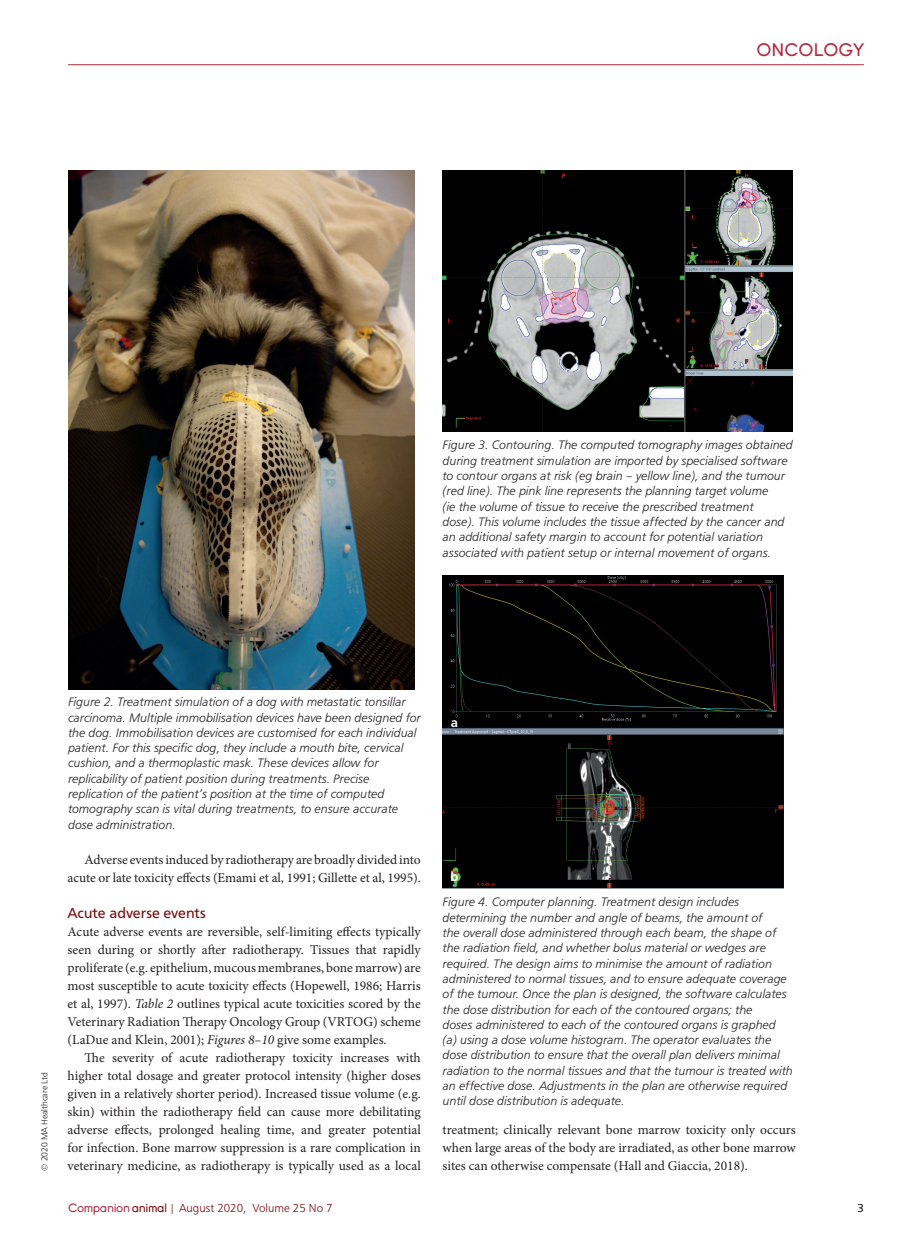
<style>
.page{position:relative;width:915px;height:1242px;background:#fff}
.page>*{position:absolute;margin:0;border:0;box-sizing:border-box;transform-origin:0 0}
.t1{font:18px "Young";color:#ae2b43}
.head_B{font:15px "Frutus T";color:#790d0f}
.body_text{font:13.5px/18px "Minion Pro";letter-spacing:-.005em;color:#231f20;text-align:justify}
.body_no_indent{font:13.5px/18px "Minion Pro";color:#231f20;text-align:justify}
.t2{font:500 13.5px "Frutus T";color:#fff}
.t3{font:italic 300 12.75px/15.3px "Frutus T";color:#231f20}
.t4{font:300 12px "Frutus T";color:#790d0f}
.t5{font:12px "Frutus T";color:#231f20}
.t6{font:300 9px "Frutus T";letter-spacing:-.01em;color:#231f20}
.s1{font-style:italic}
.s2{font-family:"Young";font-weight:400;color:#ae2b43}
.s3{font-family:"Young";font-weight:400}
.s4{font-weight:400;color:#b17463}
</style>
<div class="page">
<hr style="left:68px;top:64px;width:795px;height:1px;background:#ae2b43">
<img style="left:68px;top:170px;width:346px;height:520px">
<img style="left:442px;top:170px;width:350px;height:261px">
<img style="left:442px;top:575px;width:341px;height:313px">
<h1 class="t1" style="left:756px;top:40px;width:109px">Onco logy</h1>
<p class="t3" style="left:442px;top:437px;width:351px">Figure 3. Contouring. The computed tomography images obtained during treatment simulation are imported by specialised software to contour organs at risk (eg brain – yellow line), and the tumour (red line). The pink line represents the planning target volume<br>(ie the volume of tissue to receive the prescribed treatment<br>dose). This volume includes the tissue affected by the cancer and an additional safety margin to account for potential variation associated with patient setup or internal movement of organs.</p>
<p class="t6" style="left:39px;top:1170px;width:100px;rotate:-90deg">© 2020 MA Healthcare Ltd</p>
<p class="t3" style="left:68px;top:694px;width:354px">Figure 2. Treatment simulation of a dog with metastatic tonsillar carcinoma. Multiple immobilisation devices have been designed for the dog. Immobilisation devices are customised for each individual patient. For this specific dog, they include a mouth bite, cervical cushion, and a thermoplastic mask. These devices allow for replicability of patient position during treatments. Precise replication of the patient’s position at the time of computed tomography scan is vital during treatments, to ensure accurate dose administration.</p>
<p class="body_text" style="left:68px;top:851px;width:354px;text-align:right">Adverse events induced by radiotherapy are broadly divided into acute or late toxicity effects (Emami et al, 1991; Gillette et al, 1995).</p>
<p class="head_B" style="left:68px;top:904px;width:140px">Acute adverse events</p>
<p class="body_no_indent" style="left:68px;top:923px;width:354px">Acute adverse events are reversible, self-limiting effects typically seen during or shortly after radiotherapy. Tissues that rapidly proliferate (e.g. epithelium, mucous membranes, bone marrow) are most susceptible to acute toxicity effects (Hopewell, 1986; Harris et al, 1997). <span class="s1">Table 2</span> outlines typical acute toxicities scored by the Veterinary Radiation Therapy Oncology Group (VRTOG) scheme (LaDue and Klein, 2001); <span class="s1">Figures 8–10</span> give some examples.</p>
<p class="body_text" style="left:68px;top:1049px;width:354px;text-indent:17px">The severity of acute radiotherapy toxicity increases with higher total dosage and greater protocol intensity (higher doses given in a relatively shorter period). Increased tissue volume (e.g. skin) within the radiotherapy field can cause more debilitating adverse effects, prolonged healing time, and greater potential for infection. Bone marrow suppression is a rare complication in veterinary medicine, as radiotherapy is typically used as a local</p>
<p class="t2" style="left:451px;top:714px;width:9px">a</p>
<p class="t2" style="left:450px;top:868px;width:9px">b</p>
<p class="t3" style="left:442px;top:894px;width:351px">Figure 4. Computer planning. Treatment design includes determining the number and angle of beams, the amount of<br>the overall dose administered through each beam, the shape of the radiation field, and whether bolus material or wedges are required. The design aims to minimise the amount of radiation administered to normal tissues, and to ensure adequate coverage of the tumour. Once the plan is designed, the software calculates the dose distribution for each of the contoured organs; the<br>doses administered to each of the contoured organs is graphed (a) using a dose volume histogram. The operator evaluates the dose distribution to ensure that the overall plan delivers minimal radiation to the normal tissues and that the tumour is treated with an effective dose. Adjustments in the plan are otherwise required until dose distribution is adequate.</p>
<p class="body_text" style="left:442px;top:1121px;width:354px">treatment; clinically relevant bone marrow toxicity only occurs when large areas of the body are irradiated, as other bone marrow sites can otherwise compensate (Hall and Giaccia, 2018).</p>
<p class="t4" style="left:68px;top:1200px;width:266px"><span class="s2">Companion</span> <span class="s3">animal</span> <span class="s4">|</span> August 2020, Volume 25 No 7</p>
<p class="t5" style="left:857px;top:1200px;width:8px">3</p>
</div>
